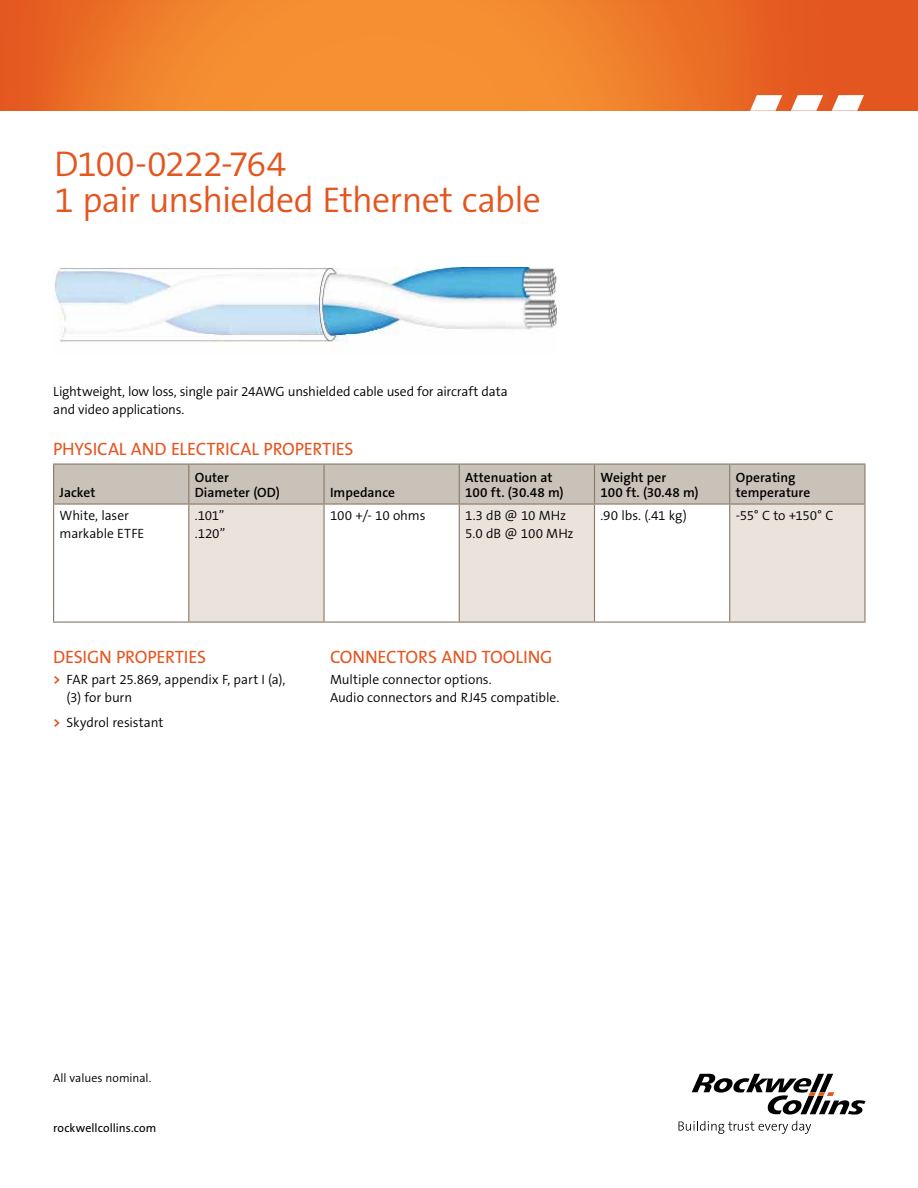
<style>
.page{position:relative;width:918px;height:1188px;background:#fff}
.page>*{position:absolute;margin:0;border:0;box-sizing:border-box;transform-origin:0 0}
.t1{font:300 36px/36px "The Sans B4";letter-spacing:-.025em;color:#e45620}
.t2{font:18px "The Sans B5 Plain";letter-spacing:-.01em;color:#e45620}
.t3{font:300 13.5px/18px "The Sans B4";letter-spacing:-.01em;color:#000}
.t4{font:600 13.5px/15px "The Sans B6";letter-spacing:.005em;color:#000}
.t5{font:12px "The Sans B5 Plain";letter-spacing:.005em;color:#000}
.t6{font:300 12px "The Sans B4";letter-spacing:-.01em;color:#000}
.s1{font-family:"The Sans B7";font-weight:700;color:#d9531e}
</style>
<div class="page">
<svg style="left:679px;top:1121px;width:132px;height:13px"></svg>
<svg style="left:692px;top:1074px;width:174px;height:41px"></svg>
<div style="left:54px;top:465px;width:810px;height:38px;background:#c9c2b8"></div>
<svg style="left:189px;top:505px;width:675px;height:117px;fill:#e9e3dc"></svg>
<hr style="left:53px;top:463px;width:136px;height:2px;background:#8a7967">
<hr style="left:53px;top:465px;width:1px;height:38px;background:#8a7967">
<hr style="left:189px;top:463px;width:135px;height:2px;background:#8a7967">
<hr style="left:188px;top:465px;width:1px;height:38px;background:#8a7967">
<hr style="left:324px;top:463px;width:135px;height:2px;background:#8a7967">
<hr style="left:323px;top:465px;width:2px;height:38px;background:#8a7967">
<hr style="left:459px;top:463px;width:135px;height:2px;background:#8a7967">
<hr style="left:459px;top:465px;width:1px;height:38px;background:#8a7967">
<hr style="left:594px;top:463px;width:136px;height:2px;background:#8a7967">
<hr style="left:594px;top:465px;width:1px;height:38px;background:#8a7967">
<hr style="left:730px;top:463px;width:136px;height:2px;background:#8a7967">
<hr style="left:729px;top:465px;width:1px;height:38px;background:#8a7967">
<hr style="left:864px;top:465px;width:2px;height:38px;background:#8a7967">
<hr style="left:53px;top:503px;width:136px;height:2px;background:#8a7967">
<hr style="left:53px;top:505px;width:1px;height:117px;background:#8a7967">
<hr style="left:189px;top:503px;width:135px;height:2px;background:#8a7967">
<hr style="left:188px;top:505px;width:1px;height:117px;background:#8a7967">
<hr style="left:324px;top:503px;width:135px;height:2px;background:#8a7967">
<hr style="left:323px;top:505px;width:2px;height:117px;background:#8a7967">
<hr style="left:459px;top:503px;width:135px;height:2px;background:#8a7967">
<hr style="left:459px;top:505px;width:1px;height:117px;background:#8a7967">
<hr style="left:594px;top:503px;width:136px;height:2px;background:#8a7967">
<hr style="left:594px;top:505px;width:1px;height:117px;background:#8a7967">
<hr style="left:730px;top:503px;width:136px;height:2px;background:#8a7967">
<hr style="left:729px;top:505px;width:1px;height:117px;background:#8a7967">
<hr style="left:864px;top:505px;width:2px;height:117px;background:#8a7967">
<hr style="left:53px;top:622px;width:136px;height:1px;background:#8a7967">
<hr style="left:189px;top:622px;width:135px;height:1px;background:#8a7967">
<hr style="left:324px;top:622px;width:135px;height:1px;background:#8a7967">
<hr style="left:459px;top:622px;width:135px;height:1px;background:#8a7967">
<hr style="left:594px;top:622px;width:136px;height:1px;background:#8a7967">
<hr style="left:730px;top:622px;width:136px;height:1px;background:#8a7967">
<img style="left:54px;top:268px;width:503px;height:74px">
<img style="left:0;top:0;width:918px;height:111px">
<svg style="left:750px;top:95px;width:32px;height:16px"></svg>
<svg style="left:791px;top:95px;width:32px;height:16px"></svg>
<svg style="left:832px;top:95px;width:32px;height:16px"></svg>
<h1 class="t1" style="left:54px;top:147px;width:489px">D100-0222-764<br>1 pair unshielded Ethernet cable</h1>
<p class="t3" style="left:53px;top:383px;width:456px">Lightweight, low loss, single pair 24AWG unshielded cable used for aircraft data and video applications.</p>
<h2 class="t2" style="left:53px;top:439px;width:302px">PHYSICAL AND ELECTRICAL PROPERTIES</h2>
<p class="t4" style="left:60px;top:486px;width:38px">Jacket</p>
<p class="t4" style="left:465px;top:471px;width:100px">Attenuation at<br>100 ft. (30.48 m)</p>
<p class="t4" style="left:601px;top:471px;width:100px">Weight per<br>100 ft. (30.48 m)</p>
<p class="t4" style="left:736px;top:471px;width:76px">Operating temperature</p>
<p class="t4" style="left:195px;top:471px;width:87px">Outer<br>Diameter (OD)</p>
<p class="t4" style="left:330px;top:486px;width:67px">Impedance</p>
<p class="t3" style="left:60px;top:507px;width:86px">White, laser markable ETFE</p>
<p class="t3" style="left:195px;top:507px;width:32px">.101” .120”</p>
<p class="t3" style="left:330px;top:507px;width:97px">100 +/- 10 ohms</p>
<p class="t3" style="left:465px;top:507px;width:110px">1.3 dB @ 10 MHz<br>5.0 dB @ 100 MHz</p>
<p class="t3" style="left:601px;top:507px;width:88px">.90 lbs. (.41 kg)</p>
<p class="t3" style="left:736px;top:507px;width:99px">-55° C to +150° C</p>
<h2 class="t2" style="left:53px;top:648px;width:155px">DESIGN PROPERTIES</h2>
<p class="t3" style="left:67px;top:671px;width:220px;text-indent:-14px"><span class="s1">&gt;</span> FAR part 25.869, appendix F, part I (a), (3) for burn</p>
<p class="t3" style="left:53px;top:714px;width:112px"><span class="s1">&gt;</span> Skydrol resistant</p>
<h2 class="t2" style="left:330px;top:648px;width:224px">CONNECTORS AND TOOLING</h2>
<p class="t3" style="left:330px;top:671px;width:231px">Multiple connector options.<br>Audio connectors and RJ45 compatible.</p>
<p class="t6" style="left:53px;top:1072px;width:100px">All values nominal.</p>
<p class="t5" style="left:53px;top:1121px;width:104px">rockwellcollins.com</p>
</div>
